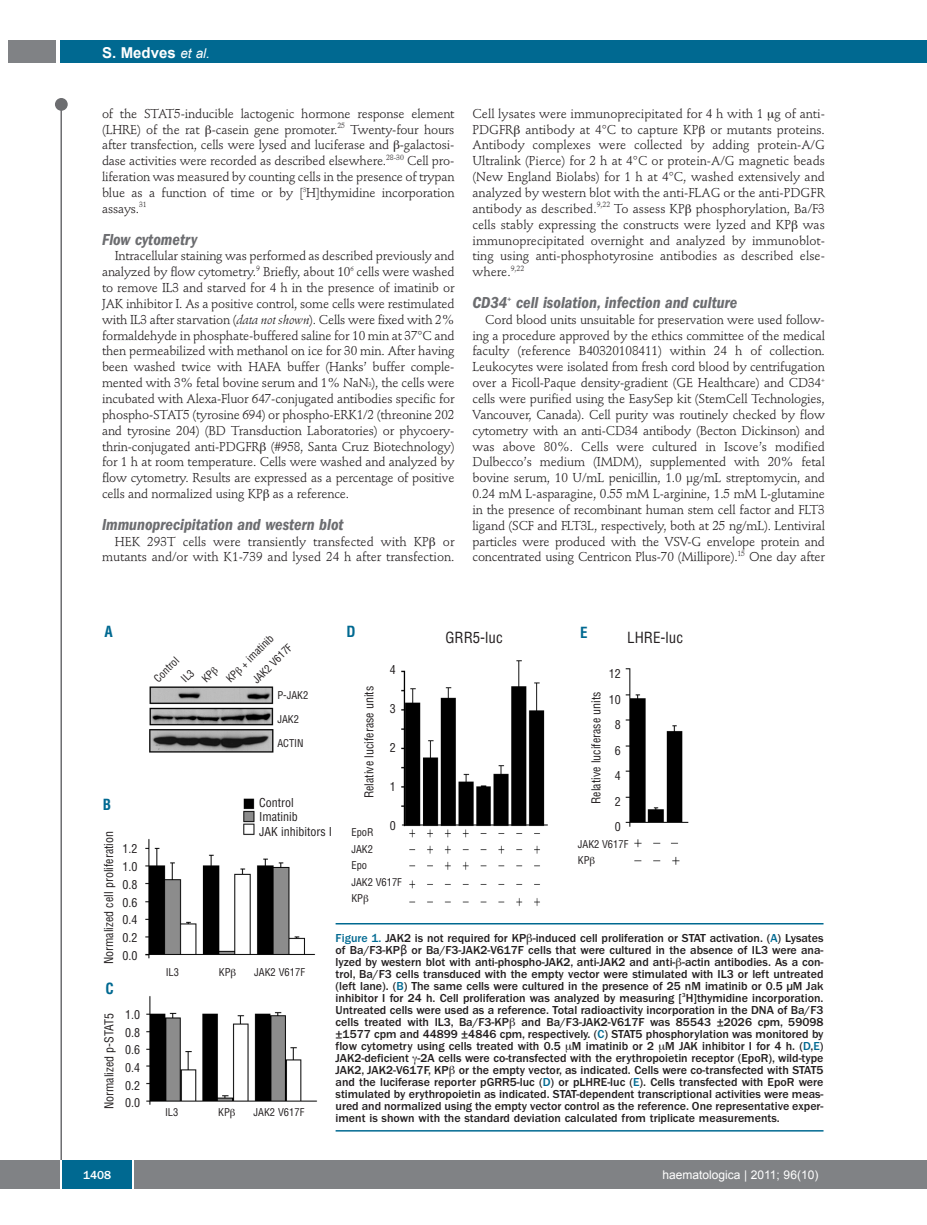
<style>
.page{position:relative;width:927px;height:1225px;background:#fff}
.page>*{position:absolute;margin:0;border:0;box-sizing:border-box;transform-origin:0 0}
.t1{font:italic 600 condensed 16.5px "Franklin Gothic";color:#6c6d70}
.t2{font:condensed 15px "Helvetica";color:#231f20}
.t3{font:700 15px "Arial";color:#fff}
.t4{font:700 condensed 15px "Helvetica";color:#006991}
.t5{font:12.75px/15.9px "Stempel Schneidler";letter-spacing:-.01em;color:#231f20;text-align:justify}
.t6{font:500 12px/12px "Franklin Gothic";color:#231f20;text-align:justify}
.t7{font:condensed 12px/17.7px "Helvetica";color:#231f20;text-align:justify}
.t8{font:12px "Arial";color:#fff}
.t9{font:500 12px "Franklin Gothic";color:#fff}
.t10{font:condensed 10.5px/16.5px "Helvetica";color:#231f20}
.s1{font-weight:400;font-style:italic;font-size:13.5px}
.s2{font-style:italic}
.s3{font-size:6.3px}
.s4{color:#006991}
.s5{font-family:"Lucida Grande";font-weight:400}
</style>
<div class="page">
<div style="left:911px;top:40px;width:16px;height:22px;background:#006991"></div>
<div style="left:910px;top:1160px;width:17px;height:28px;background:#808285"></div>
<div style="left:55px;top:98px;width:13px;height:13px;background:#6c6d70;border-radius:50%"></div>
<hr style="left:60px;top:101px;width:2px;height:1061px;background:#6c6d70">
<div style="left:60px;top:40px;width:852px;height:22px;background:#006991"></div>
<div style="left:9px;top:40px;width:47px;height:22px;background:#808285"></div>
<div style="left:0;top:1160px;width:911px;height:28px;background:#808285"></div>
<div style="left:62px;top:1160px;width:71px;height:28px;background:#006991"></div>
<hr style="left:60px;top:1160px;width:2px;height:28px;background:#fff">
<svg style="left:133px;top:1160px;width:1px;height:28px"></svg>
<img style="left:145px;top:660px;width:570px;height:445px">
<hr style="left:336px;top:923px;width:487px;height:1px;background:#006991">
<hr style="left:336px;top:1130px;width:487px;height:1px;background:#006991">
<svg style="left:527px;top:933px;width:5px;height:11px"></svg>
<svg style="left:676px;top:957px;width:6px;height:11px"></svg>
<svg style="left:510px;top:1017px;width:5px;height:11px"></svg>
<svg style="left:566px;top:1044px;width:6px;height:8px"></svg>
<svg style="left:659px;top:1044px;width:6px;height:8px"></svg>
<svg style="left:413px;top:1056px;width:4px;height:8px"></svg>
<svg style="left:449px;top:1065px;width:6px;height:11px"></svg>
<svg style="left:364px;top:895px;width:4px;height:9px"></svg>
<svg style="left:590px;top:857px;width:5px;height:9px"></svg>
<svg style="left:231px;top:968px;width:5px;height:9px"></svg>
<svg style="left:234px;top:666px;width:10px;height:10px"></svg>
<svg style="left:201px;top:666px;width:19px;height:16px"></svg>
<p class="t3" style="left:102px;top:44px;width:110px">S. Medves <span class="s1">et al.</span></p>
<p class="t5" style="left:102px;top:107px;width:354px">of the STAT5-inducible lactogenic hormone response element (LHRE) of the rat -casein gene promoter.<sup>25</sup> Twenty-four hours after transfection, cells were lysed and luciferase and -galactosi&shy;dase activities were recorded as described elsewhere.<sup>28-30</sup> Cell pro&shy;liferation was measured by counting cells in the presence of trypan blue as a function of time or by [<sup>3</sup>H]thymidine incorporation assays.<sup>31</sup></p>
<p class="t1" style="left:102px;top:233px;width:97px">Flow cytometry</p>
<p class="t5" style="left:102px;top:249px;width:354px;text-indent:13px">Intracellular staining was performed as described previously and analyzed by flow cytometry.<sup>9</sup> Briefly, about 10<sup>6</sup> cells were washed to remove IL3 and starved for 4 h in the presence of imatinib or JAK inhibitor I. As a positive control, some cells were restimulated with IL3 after starvation (<span class="s2">data not shown</span>). Cells were fixed with 2% formaldehyde in phosphate-buffered saline for 10 min at 37°C and then permeabilized with methanol on ice for 30 min. After having been washed twice with HAFA buffer (Hanks’ buffer comple&shy;mented with 3% fetal bovine serum and 1% NaN<span class="s3">3</span>), the cells were incubated with Alexa-Fluor 647-conjugated antibodies specific for phospho-STAT5 (tyrosine 694) or phospho-ERK1/2 (threonine 202 and tyrosine 204) (BD Transduction Laboratories) or phycoery&shy;thrin-conjugated anti-PDGFR (#958, Santa Cruz Biotechnology) for 1 h at room temperature. Cells were washed and analyzed by flow cytometry. Results are expressed as a percentage of positive cells and normalized using KP as a reference.</p>
<p class="t1" style="left:102px;top:518px;width:243px">Immunoprecipitation and western blot</p>
<p class="t5" style="left:102px;top:534px;width:354px;text-align:right">HEK 293T cells were transiently transfected with KP or mutants and/or with K1-739 and lysed 24 h after transfection.</p>
<p class="t5" style="left:472px;top:107px;width:354px">Cell lysates were immunoprecipitated for 4 h with 1 g of anti-PDGFR antibody at 4°C to capture KP or mutants proteins.<br>Antibody complexes were collected by adding protein-A/G Ultralink (Pierce) for 2 h at 4°C or protein-A/G magnetic beads (New England Biolabs) for 1 h at 4°C, washed extensively and analyzed by western blot with the anti-FLAG or the anti-PDGFR antibody as described.<sup>9,22</sup> To assess KP phosphorylation, Ba/F3 cells stably expressing the constructs were lyzed and KP was immunoprecipitated overnight and analyzed by immunoblot&shy;ting using anti-phosphotyrosine antibodies as described else&shy;where.<sup>9,22</sup></p>
<p class="t1" style="left:472px;top:296px;width:266px">CD34<sup>+</sup> cell isolation, infection and culture</p>
<p class="t5" style="left:472px;top:313px;width:354px;text-indent:13px">Cord blood units unsuitable for preservation were used follow&shy;ing a procedure approved by the ethics committee of the medical faculty (reference B40320108411) within 24 h of collection.<br>Leukocytes were isolated from fresh cord blood by centrifugation over a Ficoll-Paque density-gradient (GE Healthcare) and CD34<sup>+ </sup>cells were purified using the EasySep kit (StemCell Technologies, Vancouver, Canada). Cell purity was routinely checked by flow cytometry with an anti-CD34 antibody (Becton Dickinson) and was above 80%. Cells were cultured in Iscove’s modified Dulbecco’s medium (IMDM), supplemented with 20% fetal bovine serum, 10 U/mL penicillin, 1.0 µg/mL streptomycin, and 0.24 mM L-asparagine, 0.55 mM L-arginine, 1.5 mM L-glutamine in the presence of recombinant human stem cell factor and FLT3 ligand (SCF and FLT3L, respectively, both at 25 ng/mL). Lentiviral particles were produced with the VSV-G envelope protein and concentrated using Centricon Plus-70 (Millipore).<sup>15</sup> One day after</p>
<p class="t4" style="left:105px;top:622px;width:10px">A</p>
<p class="t4" style="left:346px;top:623px;width:11px">D</p>
<p class="t4" style="left:580px;top:623px;width:9px">E</p>
<p class="t2" style="left:445px;top:629px;width:59px">GRR5-luc</p>
<p class="t10" style="left:234px;top:661px;width:52px;line-height:19.4px;text-indent:-18px;rotate:-45deg">KP + imatinib<br>JAK2 V617F</p>
<p class="t2" style="left:627px;top:629px;width:57px">LHRE-luc</p>
<p class="t7" style="left:588px;top:804px;width:114px;rotate:-90deg">Relative luciferase units</p>
<p class="t10" style="left:149px;top:673px;width:34px;line-height:19.5px;text-align:right;rotate:-45deg">Control<br>IL3</p>
<p class="t7" style="left:390px;top:661px;width:7px">4</p>
<p class="t7" style="left:390px;top:700px;width:7px">3</p>
<p class="t7" style="left:390px;top:739px;width:7px">2</p>
<p class="t7" style="left:390px;top:778px;width:7px">1</p>
<p class="t7" style="left:390px;top:817px;width:7px">0</p>
<p class="t7" style="left:609px;top:661px;width:13px;line-height:25.5px;text-align:center">12<br>10<br>8<br>6<br>4<br>2<br>0</p>
<p class="t7" style="left:361px;top:798px;width:114px;rotate:-90deg">Relative luciferase units</p>
<p class="t10" style="left:277px;top:687px;width:32px">P-JAK2</p>
<p class="t10" style="left:277px;top:711px;width:23px">JAK2</p>
<p class="t10" style="left:277px;top:735px;width:28px">ACTIN</p>
<p class="t7" style="left:259px;top:795px;width:75px;line-height:14.4px;text-align:left">Control<br>Imatinib<br>JAK inhibitors I</p>
<p class="t4" style="left:103px;top:796px;width:10px">B</p>
<p class="t10" style="left:351px;top:824px;width:52px">EpoR<br>JAK2<br>Epo<br>JAK2 V617F<br>KP</p>
<p class="t10" style="left:578px;top:836px;width:52px">JAK2 V617F<br>KP</p>
<p class="t7" style="left:100px;top:964px;width:135px;rotate:-90deg">Normalized cell proliferation</p>
<p class="t7" style="left:123px;top:840px;width:16px">1.2<br>1.0<br>0.8<br>0.6<br>0.4<br>0.2<br>0.0</p>
<p class="t6" style="left:336px;top:932px;width:489px"><span class="s4">Figure 1.</span> JAK2 is not required for KP -induced cell proliferation or STAT activation. (<span class="s4">A</span>) Lysates of Ba/F3-KP<span class="s5">β</span> or Ba/F3-JAK2-V617F cells that were cultured in the absence of IL3 were ana&shy;lyzed by western blot with anti-phospho-JAK2, anti-JAK2 and anti- -actin antibodies. As a con&shy;trol, Ba/F3 cells transduced with the empty vector were stimulated with IL3 or left untreated (left lane). (<span class="s4">B</span>) The same cells were cultured in the presence of 25 nM imatinib or 0.5 µM Jak inhibitor I for 24 h. Cell proliferation was analyzed by measuring [<sup>3</sup>H]thymidine incorporation.<br>Untreated cells were used as a reference. Total radioactivity incorporation in the DNA of Ba/F3 cells treated with IL3, Ba/F3-KP and Ba/F3-JAK2-V617F was 85543 ±2026 cpm, 59098 ±1577 cpm and 44899 ±4846 cpm, respectively. (<span class="s4">C</span>) STAT5 phosphorylation was monitored by flow cytometry using cells treated with 0.5 M imatinib or 2 M JAK inhibitor I for 4 h. (<span class="s4">D</span>,<span class="s4">E</span>)<br>JAK2-deficient -2A cells were co-transfected with the erythropoietin receptor (EpoR), wild-type JAK2, JAK2-V617F, KP or the empty vector, as indicated. Cells were co-transfected with STAT5 and the luciferase reporter pGRR5-luc (<span class="s4">D</span>) or pLHRE-luc (<span class="s4">E</span>). Cells transfected with EpoR were stimulated by erythropoietin as indicated. STAT-dependent transcriptional activities were meas&shy;ured and normalized using the empty vector control as the reference. One representative exper&shy;iment is shown with the standard deviation calculated from triplicate measurements.</p>
<p class="t10" style="left:166px;top:963px;width:15px">IL3</p>
<p class="t10" style="left:219px;top:963px;width:13px">KP</p>
<p class="t10" style="left:254px;top:963px;width:52px">JAK2 V617F</p>
<p class="t4" style="left:105px;top:979px;width:10px">C</p>
<p class="t7" style="left:125px;top:1006px;width:16px">1.0<br>0.8<br>0.6<br>0.4<br>0.2<br>0.0</p>
<p class="t7" style="left:101px;top:1109px;width:98px;rotate:-90deg">Normalized p-STAT5</p>
<p class="t10" style="left:165px;top:1104px;width:15px">IL3</p>
<p class="t10" style="left:218px;top:1104px;width:13px">KP</p>
<p class="t10" style="left:254px;top:1104px;width:52px">JAK2 V617F</p>
<p class="t9" style="left:83px;top:1171px;width:30px">1408</p>
<p class="t8" style="left:662px;top:1168px;width:157px">haematologica | 2011; 96(10)</p>
</div>
